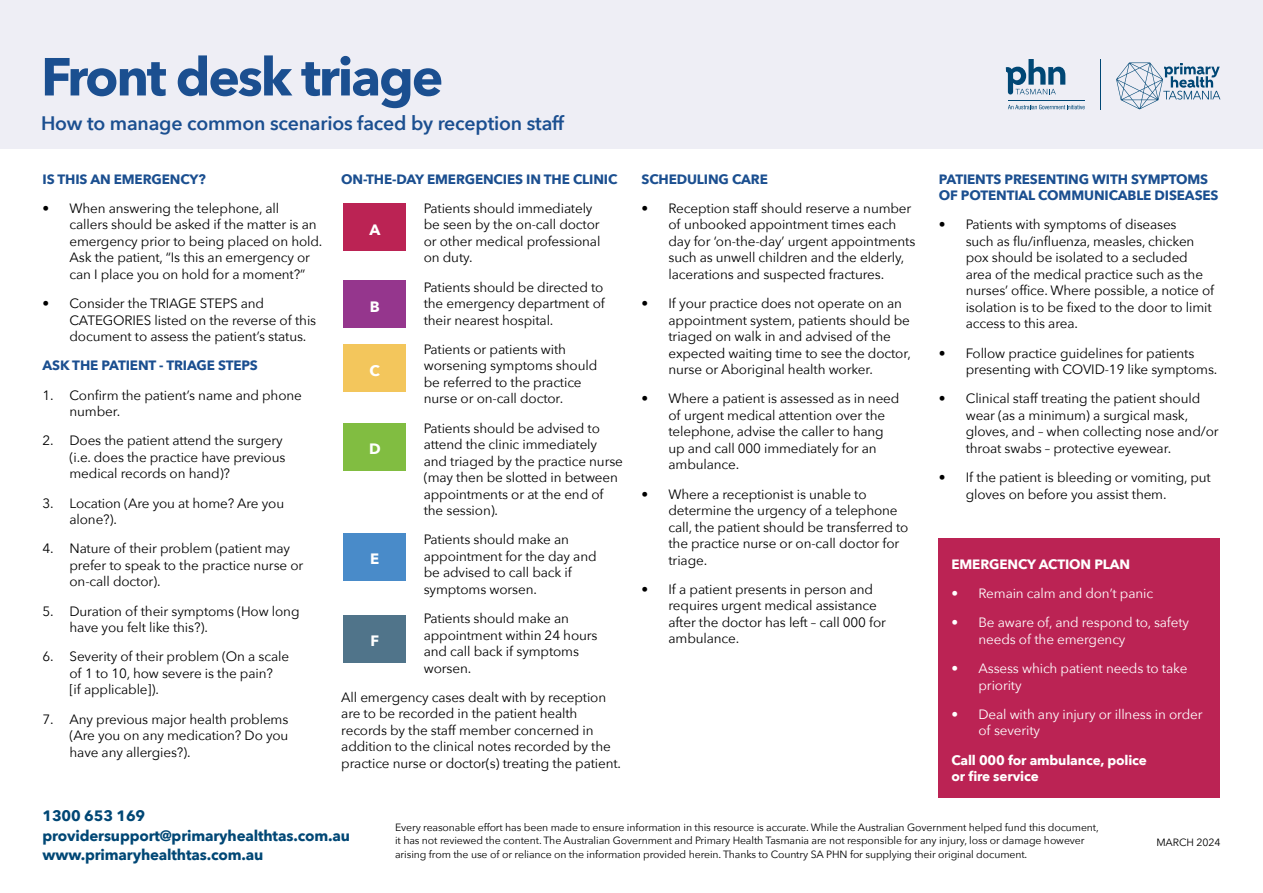
<style>
.page{position:relative;width:1263px;height:893px;background:#fff}
.page>*{position:absolute;margin:0;border:0;box-sizing:border-box;transform-origin:0 0}
.RESOURCES_heading_ma{font:700 52.95px "Avenir Next";letter-spacing:-.04em;color:#1b4f90}
.RESOURCES_body_text{font:600 19.5px "Avenir Next";letter-spacing:-.01em;color:#1b4f90}
.RESOURCES_body_text-2{font:700 15px "Avenir Next";letter-spacing:-.01em;color:#004775}
.RESOURCES_body_text-3{font:700 15px "Avenir Next";color:#fff}
.RESOURCES_body_text-4{font:13.5px/16.5px "Avenir Next";letter-spacing:-.01em;color:#000}
.t1{font:13.5px/16.5px "Avenir Next";letter-spacing:-.01em;color:#fff}
.RESOURCES_body_text-5{font:700 13.5px/16.5px "Avenir Next";letter-spacing:-.01em;color:#1b4f90}
.RESOURCES_body_text-6{font:700 13.5px/16.5px "Avenir Next";letter-spacing:-.01em;color:#fff}
.RESOURCES_body_text-7{font:10.5px/13.5px "Avenir Next";letter-spacing:-.01em;color:#000}
</style>
<div class="page">
<div style="left:0;top:0;width:1262px;height:149px;background:#eeeef5"></div>
<div style="left:343px;top:203px;width:63px;height:48px;background:#bb2354"></div>
<div style="left:343px;top:344px;width:63px;height:48px;background:#f3c65c"></div>
<div style="left:343px;top:281px;width:63px;height:47px;background:#95368d"></div>
<div style="left:343px;top:423px;width:63px;height:48px;background:#81bd41"></div>
<div style="left:343px;top:533px;width:63px;height:47px;background:#498bc9"></div>
<div style="left:343px;top:615px;width:63px;height:47px;background:#50748a"></div>
<div style="left:939px;top:539px;width:281px;height:259px;background:#bb2354"></div>
<svg style="left:1116px;top:63px;width:104px;height:46px"></svg>
<svg style="left:1006px;top:59px;width:59px;height:35px"></svg>
<svg style="left:1008px;top:105px;width:77px;height:4px"></svg>
<hr style="left:1008px;top:100px;width:77px;height:1px;background:#004775">
<hr style="left:1100px;top:59px;width:1px;height:50px;background:#004775">
<p class="RESOURCES_heading_ma" style="left:41px;top:31px;width:404px">Front desk triage</p>
<p class="RESOURCES_body_text" style="left:41px;top:106px;width:525px">How to manage common scenarios faced by reception staff</p>
<p class="RESOURCES_body_text-5" style="left:43px;top:170px;width:165px">IS THIS AN EMERGENCY?</p>
<p class="RESOURCES_body_text-4" style="left:70px;top:199px;width:254px;text-indent:-27px">• When answering the telephone, all<br>callers should be asked if the matter is an emergency prior to being placed on hold.<br>Ask the patient, “Is this an emergency or can I place you on hold for a moment?”</p>
<p class="RESOURCES_body_text-4" style="left:70px;top:295px;width:248px;text-indent:-27px">• Consider the TRIAGE STEPS and<br>CATEGORIES listed on the reverse of this document to assess the patient’s status.</p>
<p class="RESOURCES_body_text-5" style="left:43px;top:357px;width:217px">ASK THE PATIENT - TRIAGE STEPS</p>
<p class="RESOURCES_body_text-4" style="left:70px;top:386px;width:234px;text-indent:-27px">1. Confirm the patient’s name and phone number.</p>
<p class="RESOURCES_body_text-4" style="left:70px;top:432px;width:217px;text-indent:-27px">2. Does the patient attend the surgery (i.e. does the practice have previous medical records on hand)?</p>
<p class="RESOURCES_body_text-4" style="left:70px;top:494px;width:216px;text-indent:-27px">3. Location (Are you at home? Are you alone?).</p>
<p class="RESOURCES_body_text-4" style="left:70px;top:540px;width:235px;text-indent:-27px">4. Nature of their problem (patient may prefer to speak to the practice nurse or on-call doctor).</p>
<p class="RESOURCES_body_text-4" style="left:70px;top:602px;width:231px;text-indent:-27px">5. Duration of their symptoms (How long have you felt like this?).</p>
<p class="RESOURCES_body_text-4" style="left:70px;top:648px;width:221px;text-indent:-27px">6. Severity of their problem (On a scale of 1 to 10, how severe is the pain?<br>[if applicable]).</p>
<p class="RESOURCES_body_text-4" style="left:70px;top:710px;width:220px;text-align:justify;text-indent:-27px">7. Any previous major health problems (Are you on any medication? Do you have any allergies?).</p>
<p class="RESOURCES_body_text-5" style="left:341px;top:170px;width:278px">ON-THE-DAY EMERGENCIES IN THE CLINIC</p>
<p class="RESOURCES_body_text-4" style="left:424px;top:199px;width:178px">Patients should immediately be seen by the on-call doctor or other medical professional on duty.</p>
<p class="RESOURCES_body_text-4" style="left:424px;top:278px;width:182px;text-align:justify">Patients should be directed to the emergency department of their nearest hospital.</p>
<p class="RESOURCES_body_text-4" style="left:424px;top:340px;width:175px">Patients or patients with worsening symptoms should be referred to the practice nurse or on-call doctor.</p>
<p class="RESOURCES_body_text-4" style="left:424px;top:419px;width:201px">Patients should be advised to attend the clinic immediately and triaged by the practice nurse (may then be slotted in between appointments or at the end of the session).</p>
<p class="RESOURCES_body_text-4" style="left:424px;top:531px;width:174px">Patients should make an appointment for the day and be advised to call back if symptoms worsen.</p>
<p class="RESOURCES_body_text-4" style="left:424px;top:610px;width:175px">Patients should make an appointment within 24 hours and call back if symptoms worsen.</p>
<p class="RESOURCES_body_text-4" style="left:341px;top:688px;width:281px">All emergency cases dealt with by reception are to be recorded in the patient health records by the staff member concerned in addition to the clinical notes recorded by the practice nurse or doctor(s) treating the patient.</p>
<p class="RESOURCES_body_text-3" style="left:369px;top:216px;width:12px">A</p>
<p class="RESOURCES_body_text-3" style="left:370px;top:294px;width:11px">B</p>
<p class="RESOURCES_body_text-3" style="left:370px;top:357px;width:12px">C</p>
<p class="RESOURCES_body_text-3" style="left:369px;top:436px;width:13px">D</p>
<p class="RESOURCES_body_text-3" style="left:370px;top:546px;width:11px">E</p>
<p class="RESOURCES_body_text-3" style="left:370px;top:628px;width:10px">F</p>
<p class="RESOURCES_body_text-5" style="left:641px;top:170px;width:128px">SCHEDULING CARE</p>
<p class="RESOURCES_body_text-4" style="left:668px;top:199px;width:248px;text-indent:-27px">• Reception staff should reserve a number of unbooked appointment times each day for ‘on-the-day’ urgent appointments such as unwell children and the elderly, lacerations and suspected fractures.</p>
<p class="RESOURCES_body_text-4" style="left:668px;top:295px;width:244px;text-indent:-27px">• If your practice does not operate on an appointment system, patients should be triaged on walk in and advised of the expected waiting time to see the doctor, nurse or Aboriginal health worker.</p>
<p class="RESOURCES_body_text-4" style="left:668px;top:390px;width:232px;text-indent:-27px">• Where a patient is assessed as in need of urgent medical attention over the telephone, advise the caller to hang up and call 000 immediately for an ambulance.</p>
<p class="RESOURCES_body_text-4" style="left:668px;top:485px;width:241px;text-indent:-27px">• Where a receptionist is unable to determine the urgency of a telephone call, the patient should be transferred to the practice nurse or on-call doctor for triage.</p>
<p class="RESOURCES_body_text-4" style="left:668px;top:580px;width:219px;text-indent:-27px">• If a patient presents in person and requires urgent medical assistance after the doctor has left – call 000 for ambulance.</p>
<p class="RESOURCES_body_text-5" style="left:939px;top:170px;width:281px">PATIENTS PRESENTING WITH SYMPTOMS<br>OF POTENTIAL COMMUNICABLE DISEASES</p>
<p class="RESOURCES_body_text-4" style="left:966px;top:216px;width:250px;text-indent:-27px">• Patients with symptoms of diseases<br>such as flu/influenza, measles, chicken pox should be isolated to a secluded area of the medical practice such as the nurses’ office. Where possible, a notice of isolation is to be fixed to the door to limit access to this area.</p>
<p class="RESOURCES_body_text-4" style="left:966px;top:344px;width:253px;text-indent:-27px">• Follow practice guidelines for patients presenting with COVID-19 like symptoms.</p>
<p class="RESOURCES_body_text-4" style="left:966px;top:390px;width:254px;text-indent:-27px">• Clinical staff treating the patient should wear (as a minimum) a surgical mask, gloves, and – when collecting nose and/or throat swabs – protective eyewear.</p>
<p class="RESOURCES_body_text-4" style="left:966px;top:469px;width:247px;text-indent:-27px">• If the patient is bleeding or vomiting, put gloves on before you assist them.</p>
<p class="RESOURCES_body_text-6" style="left:951px;top:556px;width:180px">EMERGENCY ACTION PLAN</p>
<p class="t1" style="left:951px;top:585px;width:203px">• Remain calm and don’t panic</p>
<p class="t1" style="left:978px;top:614px;width:212px;text-indent:-27px">• Be aware of, and respond to, safety needs of the emergency</p>
<p class="t1" style="left:978px;top:660px;width:210px;text-indent:-27px">• Assess which patient needs to take priority</p>
<p class="t1" style="left:978px;top:705px;width:226px;text-indent:-27px">• Deal with any injury or illness in order of severity</p>
<p class="RESOURCES_body_text-6" style="left:951px;top:751px;width:197px">Call 000 for ambulance, police or fire service</p>
<p class="RESOURCES_body_text-2" style="left:43px;top:803px;width:104px">1300 653 169</p>
<p class="RESOURCES_body_text-2" style="left:43px;top:823px;width:309px">providersupport@primaryhealthtas.com.au</p>
<p class="RESOURCES_body_text-2" style="left:43px;top:842px;width:222px">www.primaryhealthtas.com.au</p>
<p class="RESOURCES_body_text-7" style="left:395px;top:820px;width:705px">Every reasonable effort has been made to ensure information in this resource is accurate. While the Australian Government helped fund this document, it has not reviewed the content. The Australian Government and Primary Health Tasmania are not responsible for any injury, loss or damage however arising from the use of or reliance on the information provided herein. Thanks to Country SA PHN for supplying their original document.</p>
<p class="RESOURCES_body_text-7" style="left:1156px;top:835px;width:66px">MARCH 2024</p>
</div>
